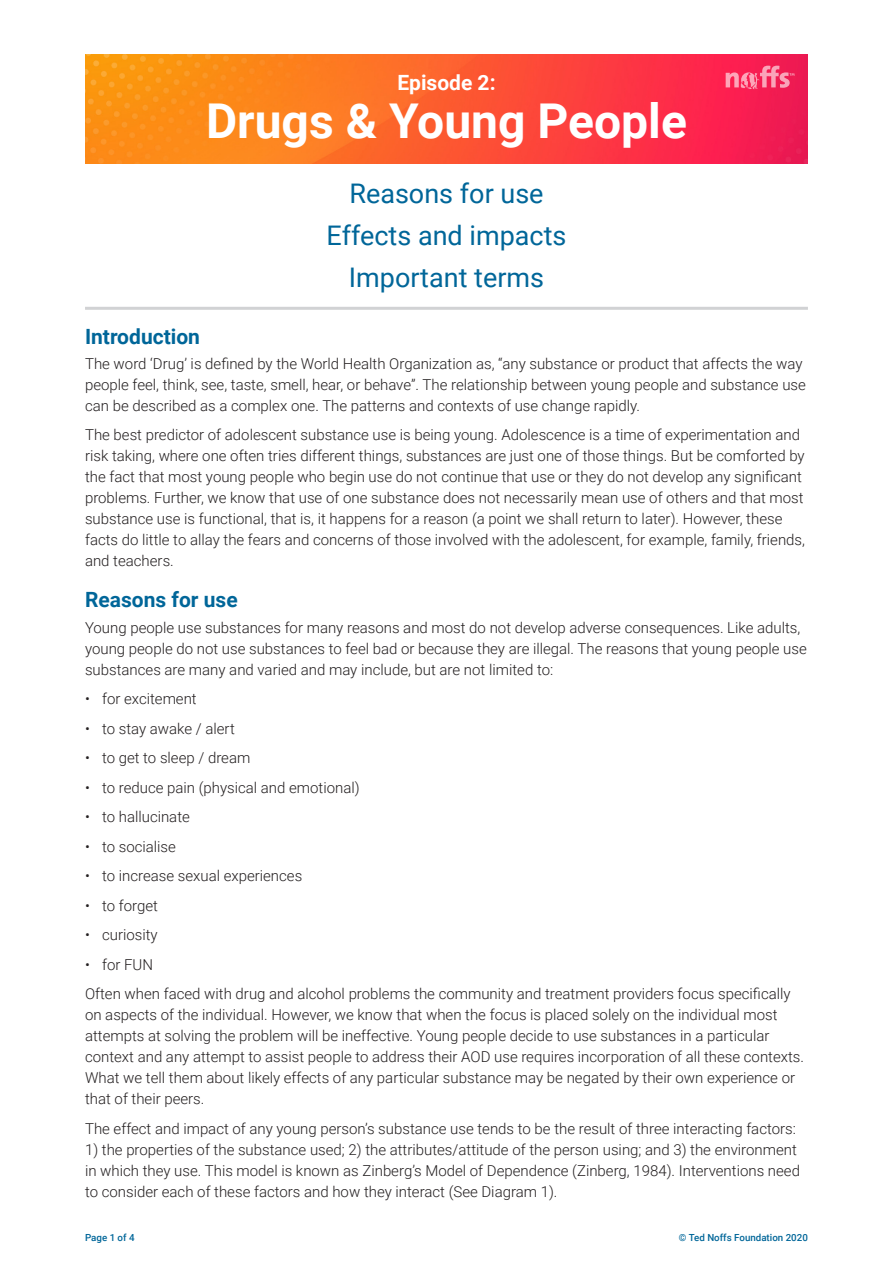
<style>
.page{position:relative;width:893px;height:1263px;background:#fff}
.page>*{position:absolute;margin:0;border:0;box-sizing:border-box;transform-origin:0 0}
.t1{font:700 48px "Roboto";color:#fff}
.t2{font:27px "Roboto";color:#069}
.SUBHEAD{font:700 21px "Roboto";color:#069}
.t3{font:700 21px "Roboto";color:#fff}
.MAIN_TEXT{font:300 15px/21px "Roboto";color:#231f20}
.bullets{font:300 15px "Roboto";color:#231f20}
.t4{font:500 9.75px "Roboto";color:#069}
</style>
<div class="page">
<img style="left:85px;top:54px;width:723px;height:109px">
<svg style="left:726px;top:66px;width:69px;height:23px;background:#f8547b"></svg>
<hr style="left:85px;top:307px;width:723px;height:3px;background:#d1d2d4">
<p class="t3" style="left:397px;top:68px;width:100px">Episode 2:</p>
<p class="t1" style="left:206px;top:88px;width:482px">Drugs &amp; Young People</p>
<p class="t2" style="left:349px;top:175px;width:196px">Reasons for use</p>
<p class="t2" style="left:327px;top:217px;width:241px">Effects and impacts</p>
<p class="t2" style="left:349px;top:259px;width:197px">Important terms</p>
<p class="SUBHEAD" style="left:85px;top:321px;width:116px">Introduction</p>
<p class="MAIN_TEXT" style="left:85px;top:352px;width:722px">The word ‘Drug’ is defined by the World Health Organization as, “any substance or product that affects the way people feel, think, see, taste, smell, hear, or behave”. The relationship between young people and substance use can be described as a complex one. The patterns and contexts of use change rapidly.</p>
<p class="MAIN_TEXT" style="left:85px;top:424px;width:721px">The best predictor of adolescent substance use is being young. Adolescence is a time of experimentation and risk taking, where one often tries different things, substances are just one of those things. But be comforted by the fact that most young people who begin use do not continue that use or they do not develop any significant problems. Further, we know that use of one substance does not necessarily mean use of others and that most substance use is functional, that is, it happens for a reason (a point we shall return to later). However, these facts do little to allay the fears and concerns of those involved with the adolescent, for example, family, friends, and teachers.</p>
<p class="SUBHEAD" style="left:85px;top:585px;width:154px">Reasons for use</p>
<p class="MAIN_TEXT" style="left:85px;top:616px;width:723px">Young people use substances for many reasons and most do not develop adverse consequences. Like adults, young people do not use substances to feel bad or because they are illegal. The reasons that young people use substances are many and varied and may include, but are not limited to:</p>
<p class="bullets" style="left:85px;top:688px;width:113px">• for excitement</p>
<p class="bullets" style="left:85px;top:718px;width:151px">• to stay awake / alert</p>
<p class="bullets" style="left:85px;top:747px;width:167px">• to get to sleep / dream</p>
<p class="bullets" style="left:85px;top:777px;width:276px">• to reduce pain (physical and emotional)</p>
<p class="bullets" style="left:85px;top:806px;width:106px">• to hallucinate</p>
<p class="bullets" style="left:85px;top:836px;width:92px">• to socialise</p>
<p class="bullets" style="left:85px;top:865px;width:219px">• to increase sexual experiences</p>
<p class="bullets" style="left:85px;top:895px;width:74px">• to forget</p>
<p class="bullets" style="left:85px;top:924px;width:74px">• curiosity</p>
<p class="bullets" style="left:85px;top:954px;width:70px">• for FUN</p>
<p class="MAIN_TEXT" style="left:85px;top:983px;width:720px">Often when faced with drug and alcohol problems the community and treatment providers focus specifically on aspects of the individual. However, we know that when the focus is placed solely on the individual most attempts at solving the problem will be ineffective. Young people decide to use substances in a particular context and any attempt to assist people to address their AOD use requires incorporation of all these contexts.<br>What we tell them about likely effects of any particular substance may be negated by their own experience or that of their peers.</p>
<p class="MAIN_TEXT" style="left:85px;top:1117px;width:712px">The effect and impact of any young person’s substance use tends to be the result of three interacting factors:</p>
<p class="MAIN_TEXT" style="left:85px;top:1138px;width:716px">1) the properties of the substance used; 2) the attributes/attitude of the person using; and 3) the environment in which they use. This model is known as Zinberg’s Model of Dependence (Zinberg, 1984). Interventions need to consider each of these factors and how they interact (See Diagram 1).</p>
<p class="t4" style="left:85px;top:1230px;width:51px">Page 1 of 4</p>
<p class="t4" style="left:679px;top:1230px;width:130px">© Ted Noffs Foundation 2020</p>
</div>
